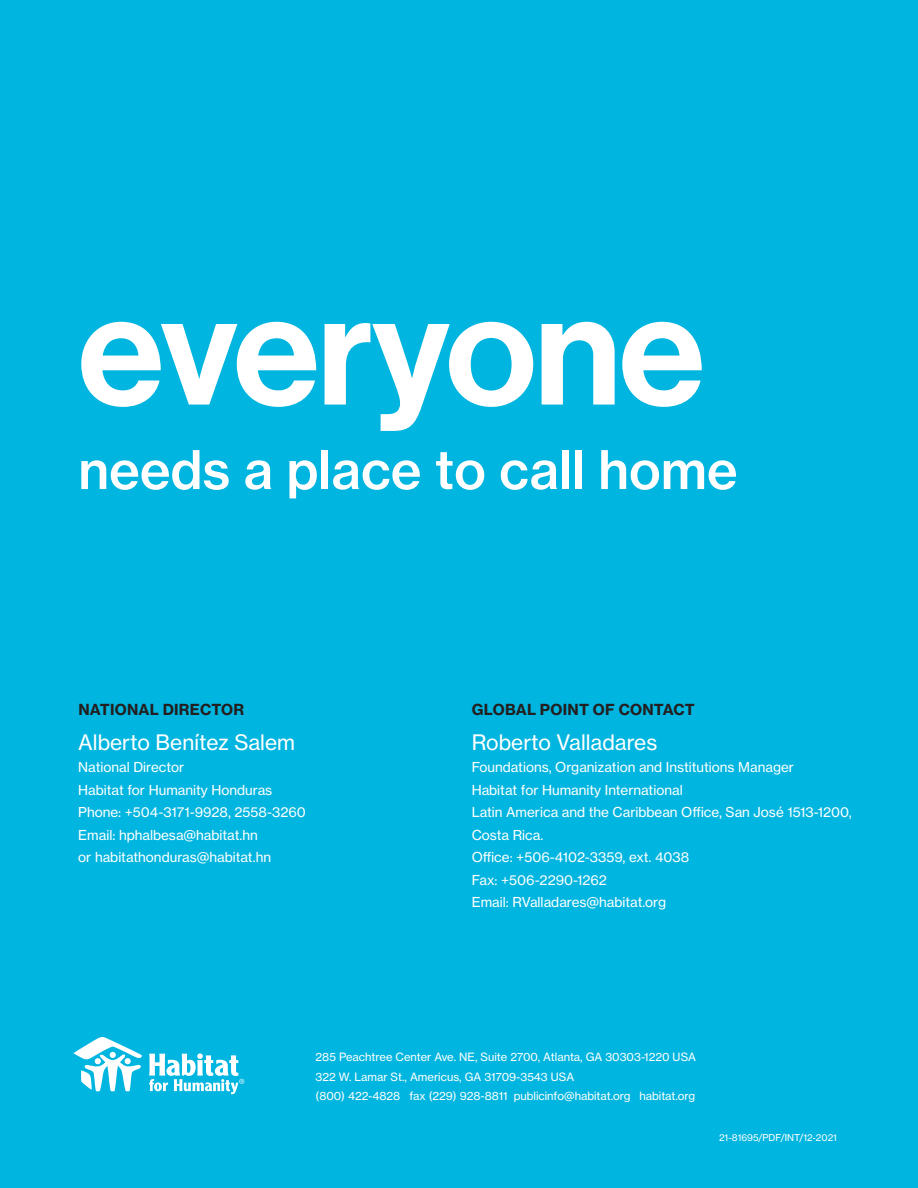
<style>
.page{position:relative;width:918px;height:1188px;background:#00b5df}
.page>*{position:absolute;margin:0;border:0;box-sizing:border-box;transform-origin:0 0}
.t1{font:157.05px "N Haas Grotesk DS Pro 65 Md";letter-spacing:-.01em;color:#fff}
.t2{font:52.35px "N Haas Grotesk TX Pro 65 Md";color:#fff}
.t3{font:21px "N Haas Grotesk TX Pro 55 Rg";color:#fff}
.t4{font:15px "N Haas Grotesk TX Pro 75 Bd";letter-spacing:.015em;color:#231f20}
.t5{font:13.5px/22.5px "N Haas Grotesk TX Pro 55 Rg";color:#fff}
.t6{font:11.25px/19.5px "N Haas Grotesk TX Pro 55 Rg";color:#fff}
.t7{font:9.3px "N Haas Grotesk TX Pro 55 Rg";color:#fff}
</style>
<div class="page">
<svg style="left:73px;top:1037px;width:69px;height:55px"></svg>
<svg style="left:149px;top:1053px;width:95px;height:41px"></svg>
<h1 class="t1" style="left:78px;top:258px;width:628px">everyone</h1>
<h2 class="t2" style="left:78px;top:437px;width:661px">needs a place to call home</h2>
<p class="t4" style="left:78px;top:700px;width:167px">NATIONAL DIRECTOR</p>
<h3 class="t3" style="left:78px;top:729px;width:218px">Alberto Benítez Salem</h3>
<p class="t5" style="left:78px;top:756px;width:229px">National Director<br>Habitat for Humanity Honduras<br>Phone: +504-3171-9928, 2558-3260<br>Email: hphalbesa@habitat.hn<br>or habitathonduras@habitat.hn</p>
<p class="t4" style="left:472px;top:700px;width:224px">GLOBAL POINT OF CONTACT</p>
<h3 class="t3" style="left:472px;top:729px;width:187px">Roberto Valladares</h3>
<p class="t5" style="left:472px;top:756px;width:382px">Foundations, Organization and Institutions Manager<br>Habitat for Humanity International<br>Latin America and the Caribbean Office, San José 1513-1200, Costa Rica.<br>Office: +506-4102-3359, ext. 4038<br>Fax: +506-2290-1262<br>Email: RValladares@habitat.org</p>
<p class="t6" style="left:316px;top:1047px;width:382px">285 Peachtree Center Ave. NE, Suite 2700, Atlanta, GA 30303-1220 USA<br>322 W. Lamar St., Americus, GA 31709-3543 USA<br>(800) 422-4828 fax (229) 928-8811 publicinfo@habitat.org habitat.org</p>
<p class="t7" style="left:719px;top:1131px;width:119px">21-81695/PDF/INT/12-2021</p>
</div>
